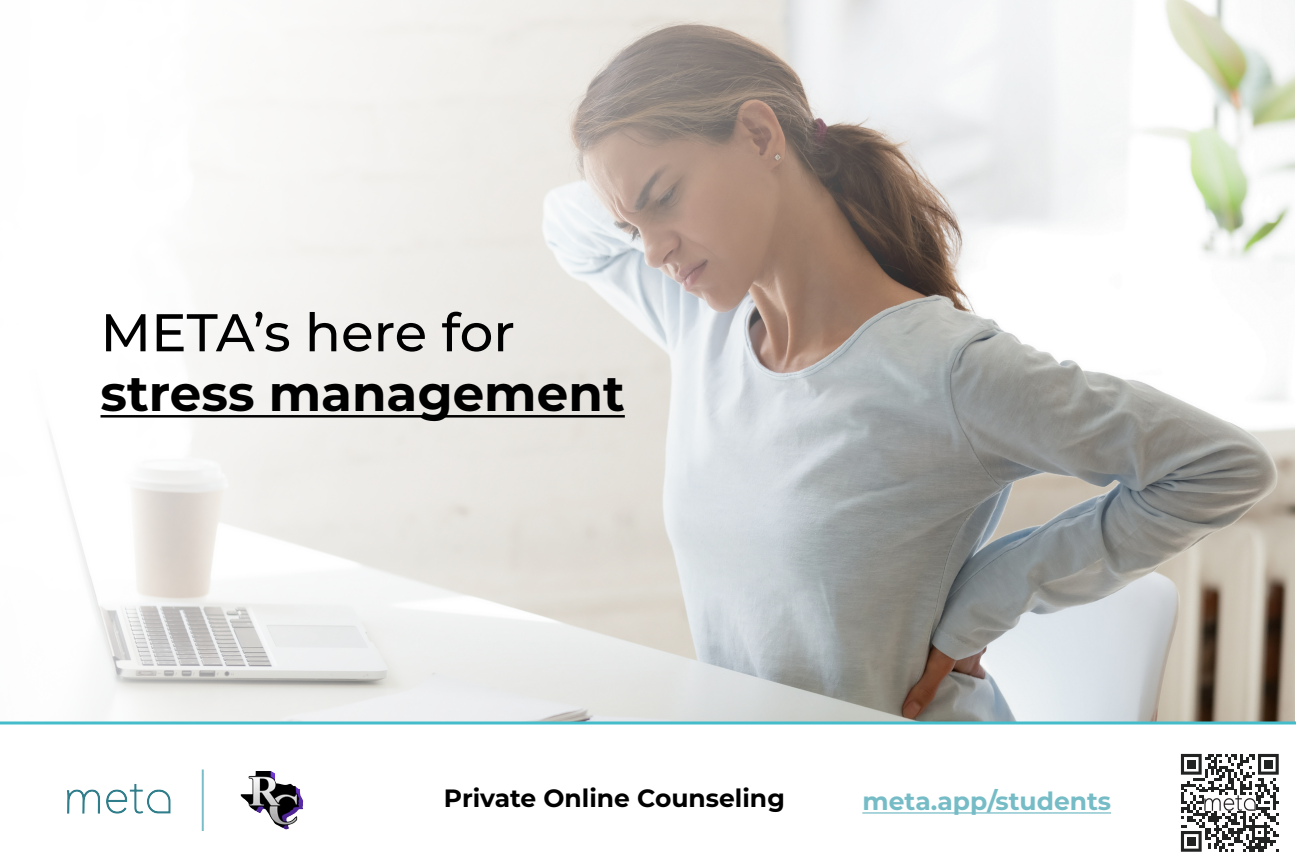
<style>
.page{position:relative;width:1296px;height:864px;background:#fff}
.page>*{position:absolute;margin:0;border:0;box-sizing:border-box;transform-origin:0 0}
.t1{font:500 53px "Montserrat";color:#000}
.t2{font:700 50px "Montserrat";color:#000}
.t3{font:700 25px "Montserrat";color:#000}
.t4{font:700 25px "Montserrat";color:#76bcc6}
</style>
<div class="page">
<hr style="left:202px;top:770px;width:2px;height:61px;background:#78bdc7">
<hr style="left:862px;top:812px;width:249px;height:2px;background:#76bcc6">
<svg style="left:1181px;top:754px;width:98px;height:98px"></svg>
<div style="left:1187px;top:760px;width:9px;height:9px;background:#212222"></div>
<div style="left:1264px;top:760px;width:9px;height:9px;background:#212222"></div>
<div style="left:1187px;top:837px;width:9px;height:9px;background:#212222"></div>
<img style="left:1205px;top:796px;width:50px;height:14px">
<img style="left:240px;top:771px;width:64px;height:59px">
<img style="left:67px;top:784px;width:104px;height:30px">
<img style="left:0;top:0;width:1294px;height:722px">
<hr style="left:100px;top:415px;width:525px;height:3px;background:#000">
<hr style="left:0;top:722px;width:1296px;height:2px;background:#45bcca">
<p class="t1" style="left:100px;top:295px;width:416px">META’s here for</p>
<p class="t2" style="left:100px;top:358px;width:526px">stress management</p>
<p class="t3" style="left:444px;top:780px;width:342px">Private Online Counseling</p>
<p class="t4" style="left:862px;top:784px;width:250px">meta.app/students</p>
</div>
